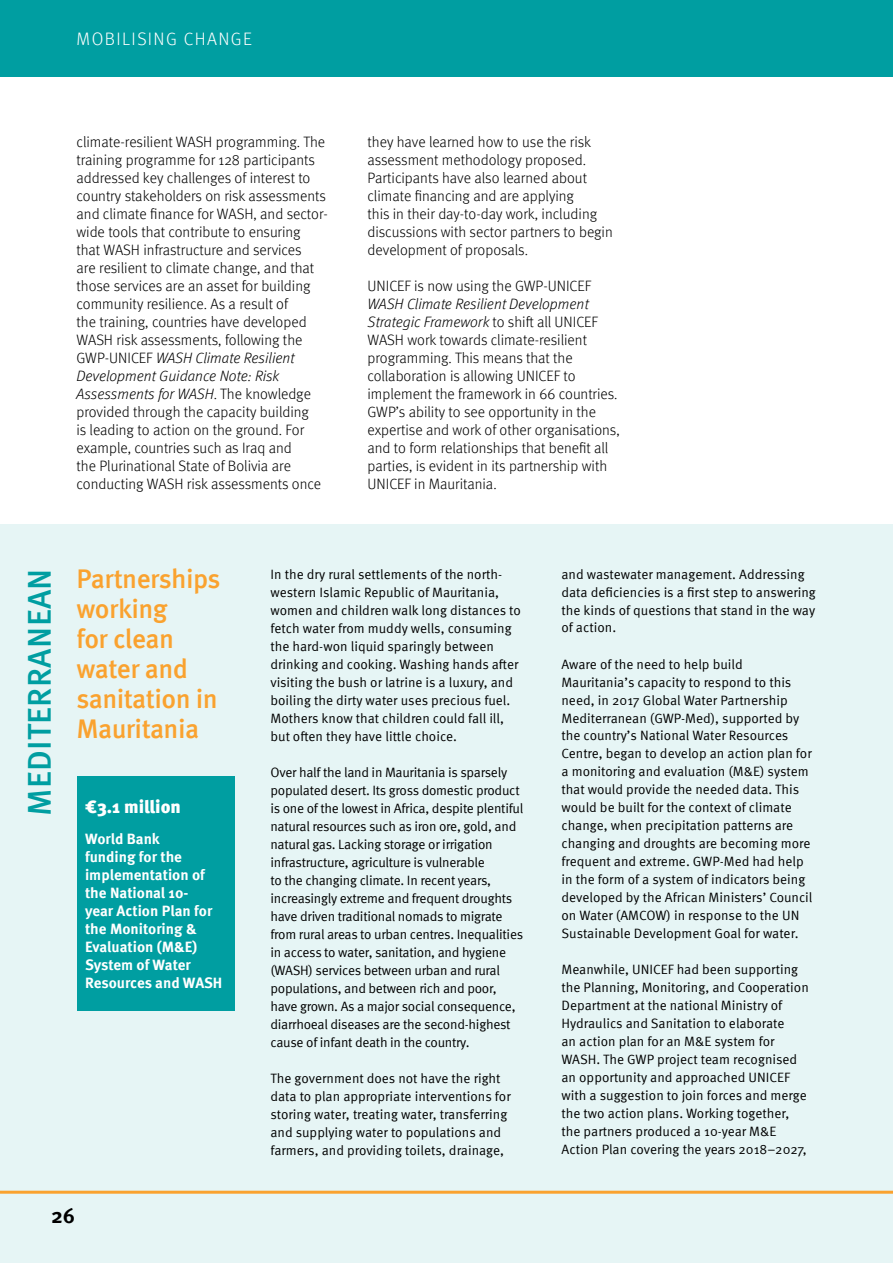
<style>
.page{position:relative;width:893px;height:1263px;background:#fff}
.page>*{position:absolute;margin:0;border:0;box-sizing:border-box;transform-origin:0 0}
.t1{font:500 33px "Meta Pro";letter-spacing:.01em;color:#009ea1}
.t2{font:500 27px/30px "Meta Pro";letter-spacing:-.02em;color:#faa22f}
.t3{font:700 21px "Meta Pro";color:#000}
.t4{font:300 18px "Meta Pro";color:#fff}
.t5{font:900 18px "Meta Pro";color:#fff}
.t6{font:300 15px/18px "Meta Pro";color:#000}
.t7{font:700 15px/18px "Meta Pro";color:#fff}
.t8{font:13.5px/18px "Meta Pro";letter-spacing:-.005em;color:#000}
.s1{font-style:italic}
</style>
<div class="page">
<div style="left:0;top:525px;width:893px;height:738px;background:#e6f5f5"></div>
<div style="left:0;top:0;width:893px;height:77px;background:#009ea1"></div>
<hr style="left:0;top:1191px;width:893px;height:3px;background:#faa22f">
<div style="left:77px;top:777px;width:157px;height:234px;background:#009ea1"></div>
<h3 class="t4" style="left:77px;top:26px;width:26px">Mobilising</h3>
<h3 class="t4" style="left:184px;top:26px;width:36px">Change</h3>
<p class="t6" style="left:77px;top:132px;width:253px">climate-resilient WASH programming. The training programme for 128 participants addressed key challenges of interest to country stakeholders on risk assessments and climate finance for WASH, and sector&shy;wide tools that contribute to ensuring that WASH infrastructure and services<br>are resilient to climate change, and that those services are an asset for building community resilience. As a result of<br>the training, countries have developed WASH risk assessments, following the GWP-UNICEF <span class="s1">WASH Climate Resilient Development Guidance Note: Risk Assessments for WASH</span>. The knowledge provided through the capacity building<br>is leading to action on the ground. For example, countries such as Iraq and<br>the Plurinational State of Bolivia are conducting WASH risk assessments once</p>
<p class="t6" style="left:367px;top:132px;width:247px">they have learned how to use the risk assessment methodology proposed.<br>Participants have also learned about climate financing and are applying<br>this in their day-to-day work, including discussions with sector partners to begin development of proposals.</p>
<p class="t6" style="left:367px;top:276px;width:225px">UNICEF is now using the GWP-UNICEF</p>
<p class="t6" style="left:367px;top:294px;width:254px"><span class="s1">WASH Climate Resilient Development Strategic Framework</span> to shift all UNICEF WASH work towards climate-resilient programming. This means that the collaboration is allowing UNICEF to implement the framework in 66 countries.<br>GWP’s ability to see opportunity in the expertise and work of other organisations, and to form relationships that benefit all parties, is evident in its partnership with UNICEF in Mauritania.</p>
<h1 class="t1" style="left:14px;top:816px;width:249px;rotate:-90deg">Mediterranean</h1>
<h2 class="t2" style="left:77px;top:562px;width:146px">Partnerships working<br>for clean water and sanitation in<br>Mauritania</h2>
<h3 class="t5" style="left:85px;top:792px;width:97px">€3.1 million</h3>
<p class="t7" style="left:85px;top:829px;width:139px">World Bank<br>funding for the implementation of the National 10-<br>year Action Plan for the Monitoring &amp;<br>Evaluation (M&amp;E)<br>System of Water<br>Resources and WASH</p>
<p class="t8" style="left:270px;top:564px;width:252px">In the dry rural settlements of the north&shy;western Islamic Republic of Mauritania, women and children walk long distances to fetch water from muddy wells, consuming the hard-won liquid sparingly between drinking and cooking. Washing hands after visiting the bush or latrine is a luxury, and boiling the dirty water uses precious fuel.<br>Mothers know that children could fall ill, but often they have little choice.</p>
<p class="t8" style="left:270px;top:762px;width:254px">Over half the land in Mauritania is sparsely populated desert. Its gross domestic product is one of the lowest in Africa, despite plentiful natural resources such as iron ore, gold, and natural gas. Lacking storage or irrigation infrastructure, agriculture is vulnerable<br>to the changing climate. In recent years, increasingly extreme and frequent droughts have driven traditional nomads to migrate from rural areas to urban centres. Inequalities in access to water, sanitation, and hygiene (WASH) services between urban and rural populations, and between rich and poor, have grown. As a major social consequence, diarrhoeal diseases are the second-highest cause of infant death in the country.</p>
<p class="t8" style="left:270px;top:1068px;width:242px">The government does not have the right data to plan appropriate interventions for storing water, treating water, transferring and supplying water to populations and farmers, and providing toilets, drainage,</p>
<p class="t8" style="left:561px;top:564px;width:256px">and wastewater management. Addressing data deficiencies is a first step to answering the kinds of questions that stand in the way of action.</p>
<p class="t8" style="left:561px;top:654px;width:253px">Aware of the need to help build Mauritania’s capacity to respond to this need, in 2017 Global Water Partnership Mediterranean (GWP-Med), supported by the country’s National Water Resources Centre, began to develop an action plan for a monitoring and evaluation (M&amp;E) system that would provide the needed data. This would be built for the context of climate change, when precipitation patterns are changing and droughts are becoming more frequent and extreme. GWP-Med had help in the form of a system of indicators being developed by the African Ministers’ Council on Water (AMCOW) in response to the UN Sustainable Development Goal for water.</p>
<p class="t8" style="left:561px;top:960px;width:249px">Meanwhile, UNICEF had been supporting the Planning, Monitoring, and Cooperation Department at the national Ministry of Hydraulics and Sanitation to elaborate<br>an action plan for an M&amp;E system for WASH. The GWP project team recognised an opportunity and approached UNICEF with a suggestion to join forces and merge the two action plans. Working together, the partners produced a 10-year M&amp;E Action Plan covering the years 2018–2027,</p>
<h3 class="t3" style="left:51px;top:1200px;width:26px">26</h3>
</div>
